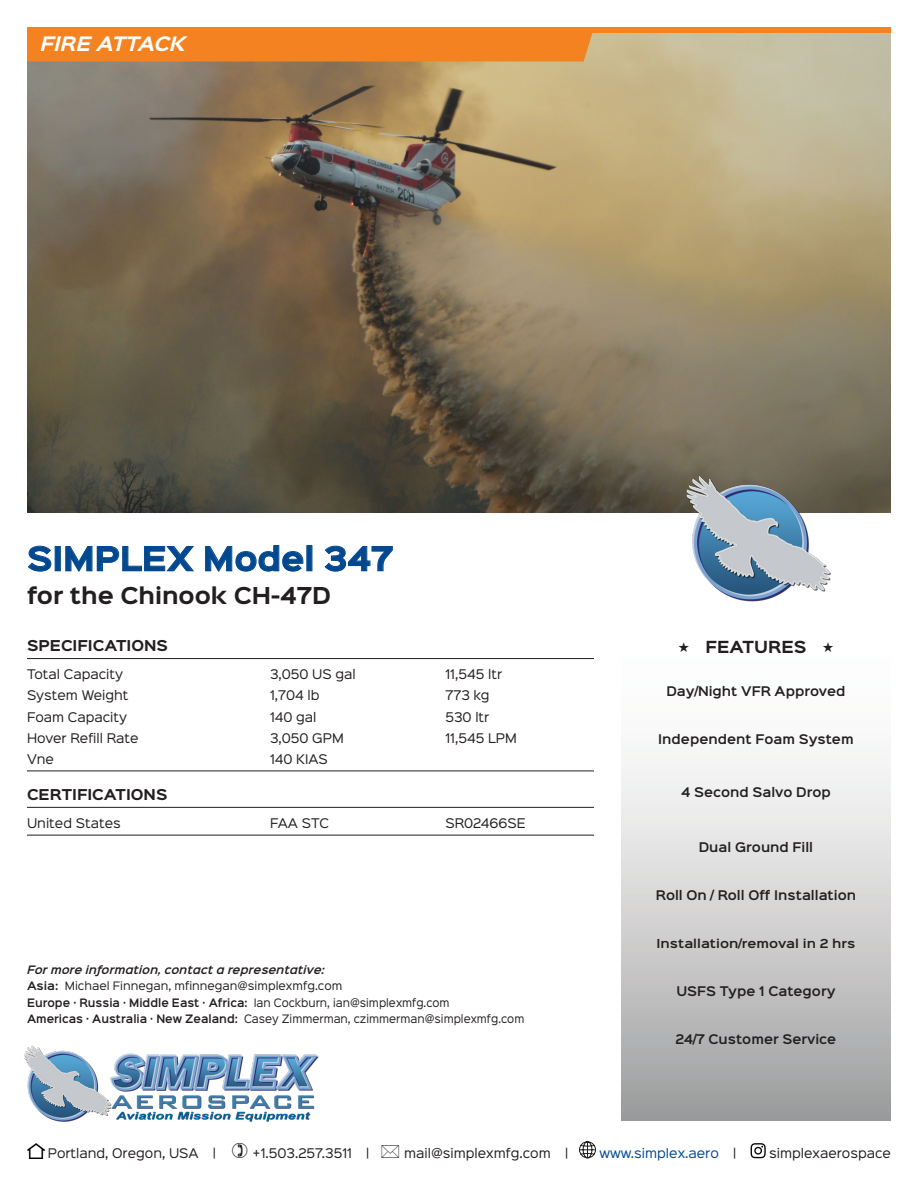
<style>
.page{position:relative;width:918px;height:1188px;background:#fff}
.page>*{position:absolute;margin:0;border:0;box-sizing:border-box;transform-origin:0 0}
.Title_1_-_Model{font:700 30px "Sinkin Sans 700";color:#01488f}
.Title_2_-_Aircraft{font:700 21px "Sinkin Sans 700";color:#231f20}
.Product_Category_Hea{font:italic 700 18px "Sinkin Sans 700";color:#fff}
.Features_Header{font:700 15px "Sinkin Sans 700";color:#231f20}
.Section_Header{font:700 13.5px "Sinkin Sans 700";color:#231f20}
.Text{font:12px "Sinkin Sans 400";color:#231f20}
.Features_List{font:600 12px "Sinkin Sans 600";color:#231f20}
.Text_-_line_below{font:12px "Sinkin Sans 400";color:#231f20}
.t1{font:12px "Sinkin Sans 400";color:#01488f}
.Features_List-2{font:600 11.1px "Sinkin Sans 600";color:#231f20;scale:1.08 1}
.t2{font:10.5px "Sinkin Sans 400";color:#231f20;scale:.95 1}
.t3{font:600 10.5px "Sinkin Sans 600";color:#231f20;scale:.95 1}
.t4{font:10.5px "Sinkin Sans 400";color:#231f20}
.t5{font:italic 600 10.5px "Sinkin Sans 600";color:#231f20}
.s1{font-family:"Sinkin Sans 600";font-weight:600}
.s2{font-family:"Sinkin Sans 400";font-weight:400}
.s3{color:#231f20}
</style>
<div class="page">
<img style="left:24px;top:1045px;width:295px;height:77px">
<img style="left:27px;top:1143px;width:17px;height:15px">
<svg style="left:579px;top:1141px;width:17px;height:17px"></svg>
<svg style="left:751px;top:1143px;width:15px;height:15px"></svg>
<div style="left:621px;top:622px;width:270px;height:498px;background:linear-gradient(to bottom,#fff,#a4a4a4)"></div>
<svg style="left:27px;top:545px;width:25px;height:27px"></svg>
<div style="left:55px;top:546px;width:6px;height:25px;border:1px solid #01488f"></div>
<svg style="left:65px;top:546px;width:129px;height:26px"></svg>
<svg style="left:205px;top:545px;width:99px;height:27px"></svg>
<svg style="left:324px;top:545px;width:69px;height:27px"></svg>
<hr style="left:27px;top:658px;width:567px;height:1px;background:#231f20">
<hr style="left:27px;top:771px;width:567px;height:1px;background:#231f20">
<hr style="left:27px;top:807px;width:567px;height:1px;background:#231f20">
<hr style="left:27px;top:835px;width:567px;height:1px;background:#231f20">
<img style="left:27px;top:33px;width:864px;height:480px">
<img style="left:659px;top:470px;width:194px;height:132px">
<div style="left:27px;top:27px;width:864px;height:6px;background:#f58220"></div>
<div style="left:27px;top:33px;width:567px;height:29px;background:#f58220"></div>
<svg style="left:679px;top:642px;width:10px;height:10px"></svg>
<svg style="left:823px;top:642px;width:10px;height:10px"></svg>
<p class="Product_Category_Hea" style="left:40px;top:35px;width:147px">FIRE ATTACK</p>
<p class="Title_1_-_Model" style="left:27px;top:543px;width:368px">SIMPLEX Model 347</p>
<p class="Title_2_-_Aircraft" style="left:27px;top:584px;width:306px">for the Chinook CH-47D</p>
<p class="Section_Header" style="left:27px;top:639px;width:142px">SPECIFICATIONS</p>
<p class="Text" style="left:27px;top:664px;width:98px">Total Capacity</p>
<p class="Text" style="left:270px;top:664px;width:87px">3,050 US gal</p>
<p class="Text" style="left:446px;top:664px;width:58px">11,545 ltr</p>
<p class="Text" style="left:27px;top:686px;width:103px">System Weight</p>
<p class="Text" style="left:270px;top:686px;width:51px">1,704 lb</p>
<p class="Text" style="left:446px;top:686px;width:46px">773 kg</p>
<p class="Text" style="left:27px;top:707px;width:102px">Foam Capacity</p>
<p class="Text" style="left:270px;top:707px;width:48px">140 gal</p>
<p class="Text" style="left:446px;top:707px;width:45px">530 ltr</p>
<p class="Text" style="left:27px;top:728px;width:113px">Hover Refill Rate</p>
<p class="Text" style="left:270px;top:728px;width:75px">3,050 GPM</p>
<p class="Text" style="left:446px;top:728px;width:73px">11,545 LPM</p>
<p class="Text_-_line_below" style="left:27px;top:749px;width:29px">Vne</p>
<p class="Text_-_line_below" style="left:270px;top:749px;width:59px">140 KIAS</p>
<p class="Section_Header" style="left:27px;top:788px;width:142px">CERTIFICATIONS</p>
<p class="Text_-_line_below" style="left:27px;top:813px;width:95px">United States</p>
<p class="Text_-_line_below" style="left:270px;top:813px;width:61px">FAA STC</p>
<p class="Text_-_line_below" style="left:446px;top:813px;width:82px">SR02466SE</p>
<p class="t5" style="left:27px;top:960px;width:299px">For more information, contact a representative:</p>
<p class="t4" style="left:27px;top:977px;width:317px"><span class="s1">Asia:</span> Michael Finnegan, mfinnegan@simplexmfg.com</p>
<p class="t3" style="left:27px;top:993px;width:446px">Europe · Russia · Middle East · Africa: <span class="s2">Ian Cockburn, ian@simplexmfg.com</span></p>
<p class="t2" style="left:27px;top:1010px;width:525px"><span class="s1">Americas · Australia · New Zealand:</span> Casey Zimmerman, czimmerman@simplexmfg.com</p>
<p class="Features_Header" style="left:706px;top:639px;width:102px">FEATURES</p>
<p class="Features_List" style="left:666px;top:681px;width:181px">Day/Night VFR Approved</p>
<p class="Features_List" style="left:658px;top:729px;width:197px">Independent Foam System</p>
<p class="Features_List" style="left:681px;top:781px;width:151px">4 Second Salvo Drop</p>
<p class="Features_List" style="left:699px;top:837px;width:116px">Dual Ground Fill</p>
<p class="Features_List" style="left:656px;top:885px;width:202px">Roll On / Roll Off Installation</p>
<p class="Features_List-2" style="left:657px;top:934px;width:186px">Installation/removal in 2 hrs</p>
<p class="Features_List" style="left:676px;top:981px;width:161px">USFS Type 1 Category</p>
<p class="Features_List" style="left:676px;top:1029px;width:162px">24/7 Customer Service</p>
<p class="Text" style="left:48px;top:1143px;width:170px">Portland, Oregon, USA |</p>
<p class="Text" style="left:253px;top:1143px;width:119px">+1.503.257.3511 |</p>
<p class="Text" style="left:404px;top:1143px;width:166px">mail@simplexmfg.com |</p>
<p class="t1" style="left:599px;top:1143px;width:139px">www.simplex.aero <span class="s3">|</span></p>
<p class="Text" style="left:769px;top:1143px;width:123px">simplexaerospace</p>
</div>
